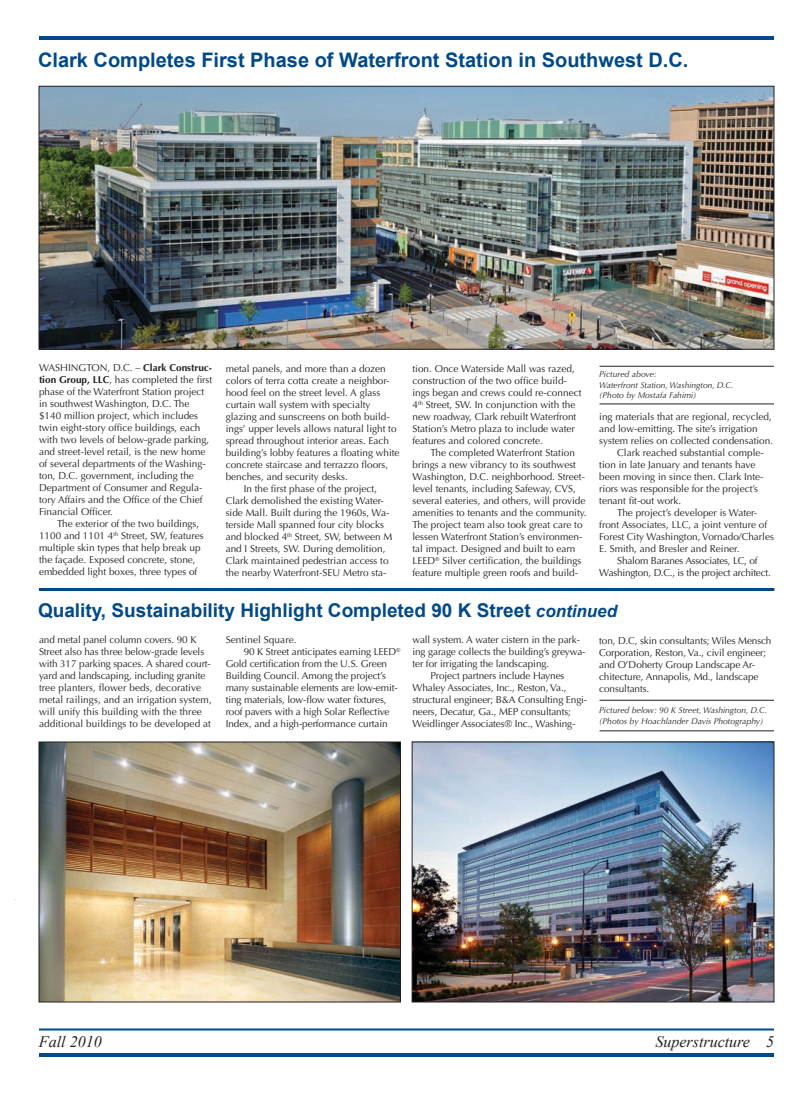
<style>
.page{position:relative;width:810px;height:1098px;background:#fff}
.page>*{position:absolute;margin:0;border:0;box-sizing:border-box;transform-origin:0 0}
.t1{font:700 20px "Arial";color:#004988}
.t2{font:700 19px "Arial";color:#004988}
.t3{font:italic 16px "Times New Roman";color:#231f20}
.t4{font:10px/12px "Optima";color:#231f20}
.t5{font:10px "Optima";letter-spacing:-.02em;color:#231f20}
.t6{font:italic 8.5px/10.8px "Optima";color:#231f20}
.s1{font-weight:700}
.s2{font-style:italic;font-size:17px}
</style>
<div class="page">
<hr style="left:39px;top:36px;width:735px;height:4px;background:#004988">
<hr style="left:39px;top:1028px;width:735px;height:2px;background:#004988">
<hr style="left:39px;top:1053px;width:735px;height:4px;background:#004988">
<hr style="left:600px;top:366px;width:174px;height:1px;background:#231f20">
<hr style="left:600px;top:404px;width:174px;height:1px;background:#231f20">
<img style="left:41px;top:88px;width:731px;height:259px">
<div style="left:39px;top:86px;width:735px;height:263px;border:1px solid #231f20"></div>
<img style="left:414px;top:744px;width:358px;height:256px">
<div style="left:412px;top:742px;width:362px;height:260px;border:1px solid #231f20"></div>
<img style="left:41px;top:744px;width:358px;height:256px">
<div style="left:39px;top:742px;width:362px;height:260px;border:1px solid #231f20"></div>
<hr style="left:39px;top:588px;width:735px;height:3px;background:#004988">
<hr style="left:600px;top:700px;width:174px;height:1px;background:#231f20">
<hr style="left:600px;top:731px;width:174px;height:1px;background:#231f20">
<h1 class="t1" style="left:38px;top:46px;width:652px">Clark Completes First Phase of Waterfront Station in Southwest D.C.</h1>
<p class="t4" style="left:39px;top:362px;width:175px">WASHINGTON, D.C. – <span class="s1">Clark Construc&shy;tion Group, LLC</span>, has completed the first phase of the Waterfront Station project in southwest Washington, D.C. The $140 million project, which includes twin eight-story office buildings, each with two levels of below-grade parking, and street-level retail, is the new home of several departments of the Washing&shy;ton, D.C. government, including the Department of Consumer and Regula&shy;tory Affairs and the Office of the Chief Financial Officer.</p>
<p class="t4" style="left:39px;top:518px;width:166px;text-indent:18px">The exterior of the two buildings, 1100 and 1101 4<sup>th</sup> Street, SW, features multiple skin types that help break up the façade. Exposed concrete, stone, embedded light boxes, three types of</p>
<p class="t4" style="left:226px;top:363px;width:162px">metal panels, and more than a dozen</p>
<p class="t4" style="left:226px;top:375px;width:165px">colors of terra cotta create a neighbor-</p>
<p class="t4" style="left:226px;top:387px;width:156px">hood feel on the street level. A glass</p>
<p class="t4" style="left:226px;top:399px;width:146px">curtain wall system with specialty</p>
<p class="t4" style="left:226px;top:411px;width:165px">glazing and sunscreens on both build-</p>
<p class="t4" style="left:226px;top:423px;width:172px">ings’ upper levels allows natural light to</p>
<p class="t4" style="left:226px;top:435px;width:165px">spread throughout interior areas. Each</p>
<p class="t4" style="left:226px;top:447px;width:175px">building’s lobby features a floating white</p>
<p class="t4" style="left:226px;top:459px;width:164px">concrete staircase and terrazzo floors,</p>
<p class="t4" style="left:226px;top:471px;width:124px">benches, and security desks.</p>
<p class="t4" style="left:244px;top:483px;width:135px">In the first phase of the project,</p>
<p class="t4" style="left:226px;top:495px;width:160px">Clark demolished the existing Water-</p>
<p class="t4" style="left:226px;top:507px;width:165px">side Mall. Built during the 1960s, Wa-</p>
<p class="t4" style="left:226px;top:519px;width:160px">terside Mall spanned four city blocks</p>
<p class="t4" style="left:226px;top:531px;width:168px">and blocked 4<sup>th</sup> Street, SW, between M</p>
<p class="t4" style="left:226px;top:543px;width:161px">and I Streets, SW. During demolition,</p>
<p class="t4" style="left:226px;top:555px;width:164px">Clark maintained pedestrian access to</p>
<p class="t4" style="left:226px;top:567px;width:162px">the nearby Waterfront-SEU Metro sta-</p>
<p class="t4" style="left:413px;top:363px;width:170px">tion. Once Waterside Mall was razed, construction of the two office build&shy;ings began and crews could re-connect 4<sup>th</sup> Street, SW. In conjunction with the new roadway, Clark rebuilt Waterfront Station’s Metro plaza to include water features and colored concrete.</p>
<p class="t4" style="left:413px;top:447px;width:176px;text-indent:18px">The completed Waterfront Station brings a new vibrancy to its southwest Washington, D.C. neighborhood. Street&shy;level tenants, including Safeway, CVS, several eateries, and others, will provide amenities to tenants and the community.<br>The project team also took great care to lessen Waterfront Station’s environmen&shy;tal impact. Designed and built to earn LEED<sup>®</sup> Silver certification, the buildings feature multiple green roofs and build-</p>
<p class="t6" style="left:599px;top:369px;width:136px">Pictured above:<br>Waterfront Station, Washington, D.C. (Photo by Mostafa Fahimi)</p>
<p class="t4" style="left:599px;top:411px;width:174px">ing materials that are regional, recycled,</p>
<p class="t4" style="left:599px;top:423px;width:160px">and low-emitting. The site’s irrigation</p>
<p class="t4" style="left:599px;top:435px;width:175px">system relies on collected condensation.</p>
<p class="t4" style="left:617px;top:447px;width:148px">Clark reached substantial comple-</p>
<p class="t4" style="left:599px;top:459px;width:158px">tion in late January and tenants have</p>
<p class="t4" style="left:599px;top:471px;width:166px">been moving in since then. Clark Inte-</p>
<p class="t4" style="left:599px;top:483px;width:160px">riors was responsible for the project’s</p>
<p class="t4" style="left:599px;top:495px;width:84px">tenant fit-out work.</p>
<p class="t4" style="left:617px;top:507px;width:142px">The project’s developer is Water-</p>
<p class="t4" style="left:599px;top:519px;width:169px">front Associates, LLC, a joint venture of</p>
<p class="t4" style="left:599px;top:531px;width:176px">Forest City Washington, Vornado/Charles</p>
<p class="t4" style="left:599px;top:543px;width:142px">E. Smith, and Bresler and Reiner.</p>
<p class="t5" style="left:617px;top:555px;width:142px">Shalom Baranes Associates, LC, of</p>
<p class="t5" style="left:599px;top:567px;width:173px">Washington, D.C., is the project architect.</p>
<h2 class="t2" style="left:38px;top:598px;width:581px">Quality, Sustainability Highlight Completed 90 K Street <span class="s2">continued</span></h2>
<p class="t4" style="left:39px;top:634px;width:174px">and metal panel column covers. 90 K Street also has three below-grade levels with 317 parking spaces. A shared court&shy;yard and landscaping, including granite tree planters, flower beds, decorative metal railings, and an irrigation system, will unify this building with the three additional buildings to be developed at</p>
<p class="t4" style="left:226px;top:634px;width:72px">Sentinel Square.</p>
<p class="t4" style="left:244px;top:646px;width:158px">90 K Street anticipates earning LEED<sup>®</sup></p>
<p class="t4" style="left:226px;top:658px;width:163px">Gold certification from the U.S. Green</p>
<p class="t4" style="left:226px;top:670px;width:162px">Building Council. Among the project’s</p>
<p class="t4" style="left:226px;top:682px;width:174px">many sustainable elements are low-emit-</p>
<p class="t4" style="left:226px;top:694px;width:162px">ting materials, low-flow water fixtures,</p>
<p class="t4" style="left:226px;top:706px;width:165px">roof pavers with a high Solar Reflective</p>
<p class="t4" style="left:226px;top:718px;width:164px">Index, and a high-performance curtain</p>
<p class="t4" style="left:412px;top:634px;width:169px">wall system. A water cistern in the park-</p>
<p class="t4" style="left:412px;top:646px;width:175px">ing garage collects the building’s greywa-</p>
<p class="t4" style="left:412px;top:658px;width:138px">ter for irrigating the landscaping.</p>
<p class="t4" style="left:430px;top:670px;width:135px">Project partners include Haynes</p>
<p class="t4" style="left:412px;top:682px;width:156px">Whaley Associates, Inc., Reston, Va.,</p>
<p class="t4" style="left:412px;top:694px;width:176px">structural engineer; B&amp;A Consulting Engi-</p>
<p class="t4" style="left:412px;top:706px;width:160px">neers, Decatur, Ga., MEP consultants;</p>
<p class="t4" style="left:412px;top:718px;width:165px">Weidlinger Associates® Inc., Washing-</p>
<p class="t4" style="left:599px;top:635px;width:174px">ton, D.C, skin consultants; Wiles Mensch Corporation, Reston, Va., civil engineer; and O’Doherty Group Landscape Ar&shy;chitecture, Annapolis, Md., landscape consultants.</p>
<p class="t6" style="left:599px;top:705px;width:170px">Pictured below: 90 K Street, Washington, D.C. (Photos by Hoachlander Davis Photography)</p>
<h3 class="t3" style="left:39px;top:1030px;width:64px">Fall 2010</h3>
<h3 class="t3" style="left:655px;top:1030px;width:120px">Superstructure 5</h3>
</div>
